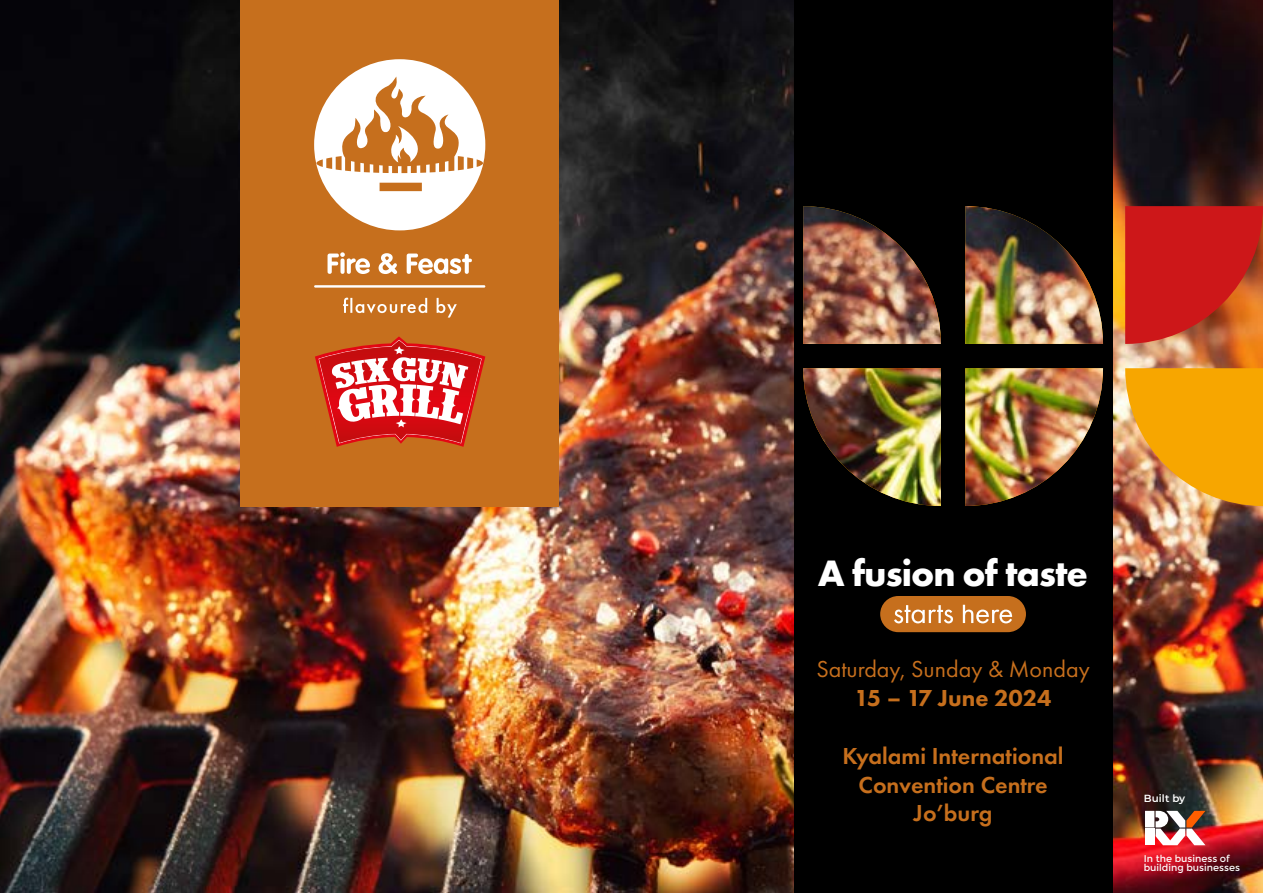
<style>
.page{position:relative;width:1263px;height:893px;background:#fff}
.page>*{position:absolute;margin:0;border:0;box-sizing:border-box;transform-origin:0 0}
.t1{font:700 38.1px "Futura PT";letter-spacing:-.025em;color:#fff}
.t2{font:600 24px/28.8px "Futura PT";color:#c66f1d;text-align:center}
.t3{font:24px "Futura PT";color:#c66f1d}
.t4{font:800 24px "Futura PT";color:#c66f1d}
.t5{font:600 10.35px "Montserrat";color:#fff}
.t6{font:9.75px/9px "Montserrat";color:#fff}
</style>
<div class="page">
<img style="left:0;top:0;width:1263px;height:893px">
<div style="left:794px;top:0;width:318px;height:893px;background:#000"></div>
<svg style="left:1125px;top:368px;width:138px;height:138px;background:#efa31a"></svg>
<svg style="left:1125px;top:206px;width:138px;height:138px;background:#cb291d"></svg>
<img style="left:803px;top:206px;width:300px;height:300px">
<div style="left:240px;top:0;width:319px;height:506px;background:#c66f1d"></div>
<div style="left:880px;top:596px;width:146px;height:36px;background:#c66f1d;border-radius:18px"></div>
<svg style="left:894px;top:605px;width:118px;height:18px"></svg>
<svg style="left:1145px;top:811px;width:60px;height:34px"></svg>
<div style="left:1145px;top:829px;width:9px;height:16px;background:#fff"></div>
<div style="left:314px;top:59px;width:171px;height:171px;background:#fff;border-radius:50%"></div>
<svg style="left:316px;top:77px;width:167px;height:114px"></svg>
<hr style="left:314px;top:285px;width:171px;height:3px;background:#fff">
<svg style="left:315px;top:206px;width:170px;height:241px"></svg>
<h1 class="t1" style="left:818px;top:549px;width:272px">A fusion of taste</h1>
<p class="t3" style="left:816px;top:655px;width:275px">Saturday, Sunday &amp; Monday</p>
<p class="t4" style="left:854px;top:683px;width:198px">15 – 17 June 2024</p>
<p class="t2" style="left:842px;top:741px;width:223px">Kyalami International<br>Convention Centre<br>Jo’burg</p>
<p class="t5" style="left:1144px;top:791px;width:43px">Built by</p>
<p class="t6" style="left:1144px;top:854px;width:98px">In the business of building businesses</p>
</div>
